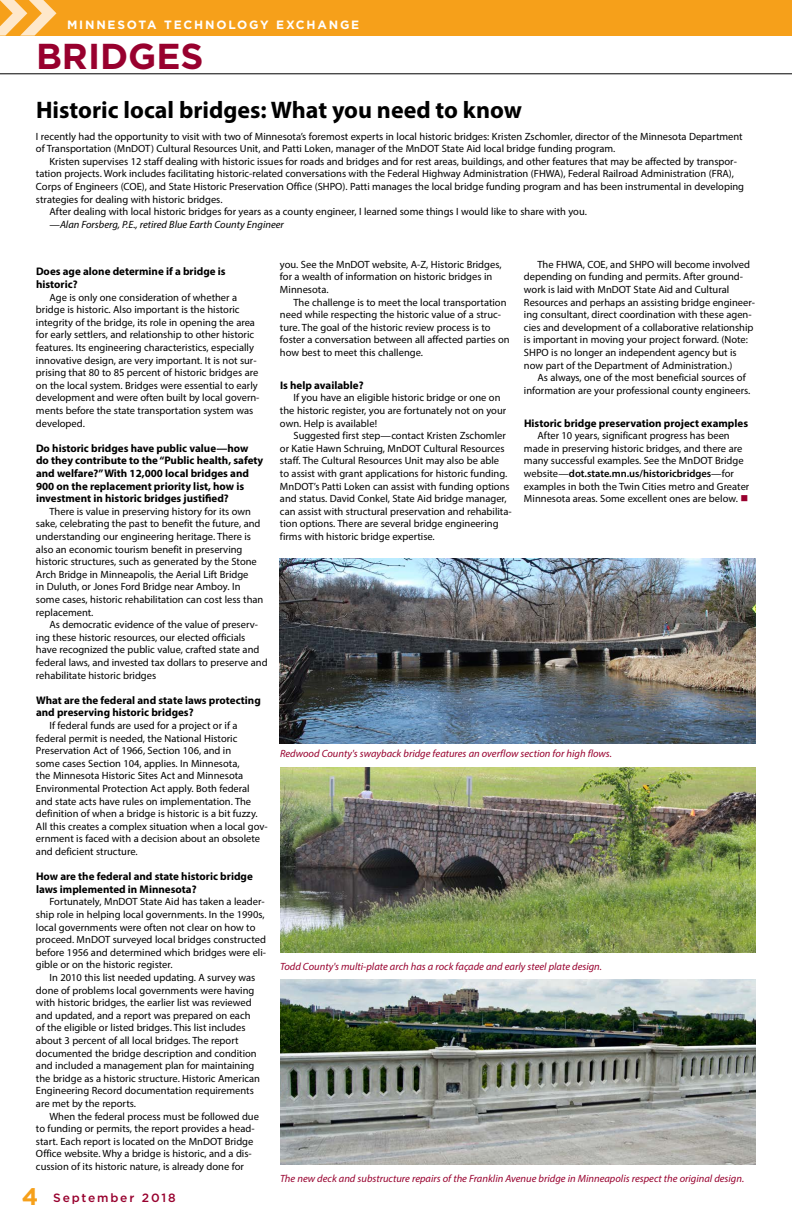
<style>
.page{position:relative;width:792px;height:1224px;background:#fff}
.page>*{position:absolute;margin:0;border:0;box-sizing:border-box;transform-origin:0 0}
.t1{font:700 36px "Gotham";color:#98002e}
.t2{font:700 24px "Myriad Pro";color:#000}
.t3{font:700 12px "Gotham";letter-spacing:.15em;color:#fff}
.t4{font:500 12px "Gotham";letter-spacing:.15em;color:#98002e}
.t5{font:700 11px/12.6px "Myriad Pro";color:#000}
.t6{font:10.5px/12.6px "Myriad Pro";color:#000}
.t7{font:italic 10.5px "Myriad Pro";color:#98002e}
.t8{font:italic 10.5px "Myriad Pro";color:#000}
.s1{font-weight:700;font-size:24px;color:#f6a01a}
.s2{font-weight:600}
.s3{color:#98002e}
</style>
<div class="page">
<div style="left:0;top:0;width:792px;height:36px;background:#f6a01a"></div>
<svg style="left:0;top:0;width:56px;height:36px"></svg>
<hr style="left:0;top:73px;width:792px;height:1px;background:#000">
<img style="left:280px;top:558px;width:475px;height:185px">
<img style="left:280px;top:768px;width:476px;height:185px">
<img style="left:280px;top:980px;width:476px;height:185px">
<p class="t3" style="left:67px;top:17px;width:294px">MINNESOTA TECHNOLOGY EXCHANGE</p>
<h1 class="t1" style="left:36px;top:33px;width:169px">BRIDGES</h1>
<h2 class="t2" style="left:36px;top:95px;width:488px">Historic local bridges: What you need to know</h2>
<p class="t6" style="left:36px;top:130px;width:708px">I recently had the opportunity to visit with two of Minnesota’s foremost experts in local historic bridges: Kristen Zschomler, director of the Minnesota Department of Transportation (MnDOT) Cultural Resources Unit, and Patti Loken, manager of the MnDOT State Aid local bridge funding program.</p>
<p class="t6" style="left:50px;top:155px;width:689px">Kristen supervises 12 staff dealing with historic issues for roads and bridges and for rest areas, buildings, and other features that may be affected by transpor-</p>
<p class="t6" style="left:36px;top:167px;width:699px">tation projects. Work includes facilitating historic-related conversations with the Federal Highway Administration (FHWA), Federal Railroad Administration (FRA),</p>
<p class="t6" style="left:36px;top:180px;width:710px">Corps of Engineers (COE), and State Historic Preservation Office (SHPO). Patti manages the local bridge funding program and has been instrumental in developing</p>
<p class="t6" style="left:36px;top:193px;width:188px">strategies for dealing with historic bridges.</p>
<p class="t6" style="left:50px;top:205px;width:539px">After dealing with local historic bridges for years as a county engineer, I learned some things I would like to share with you.</p>
<p class="t8" style="left:50px;top:218px;width:236px">—Alan Forsberg, P.E., retired Blue Earth County Engineer</p>
<p class="t5" style="left:36px;top:265px;width:191px">Does age alone determine if a bridge is historic?</p>
<p class="t6" style="left:36px;top:291px;width:225px;text-indent:14px">Age is only one consideration of whether a bridge is historic. Also important is the historic integrity of the bridge, its role in opening the area for early settlers, and relationship to other historic features. Its engineering characteristics, especially innovative design, are very important. It is not sur&shy;prising that 80 to 85 percent of historic bridges are on the local system. Bridges were essential to early development and were often built by local govern&shy;ments before the state transportation system was developed.</p>
<p class="t5" style="left:36px;top:441px;width:229px">Do historic bridges have public value—how do they contribute to the “Public health, safety and welfare?” With 12,000 local bridges and 900 on the replacement priority list, how is investment in historic bridges justified?</p>
<p class="t6" style="left:36px;top:505px;width:229px;text-indent:14px">There is value in preserving history for its own sake, celebrating the past to benefit the future, and understanding our engineering heritage. There is also an economic tourism benefit in preserving historic structures, such as generated by the Stone Arch Bridge in Minneapolis, the Aerial Lift Bridge<br>in Duluth, or Jones Ford Bridge near Amboy. In some cases, historic rehabilitation can cost less than replacement.</p>
<p class="t6" style="left:36px;top:618px;width:233px;text-indent:14px">As democratic evidence of the value of preserv&shy;ing these historic resources, our elected officials have recognized the public value, crafted state and federal laws, and invested tax dollars to preserve and rehabilitate historic bridges</p>
<p class="t5" style="left:36px;top:693px;width:226px">What are the federal and state laws protecting and preserving historic bridges?</p>
<p class="t6" style="left:36px;top:719px;width:233px;text-indent:14px">If federal funds are used for a project or if a federal permit is needed, the National Historic Preservation Act of 1966, Section 106, and in<br>some cases Section 104, applies. In Minnesota,<br>the Minnesota Historic Sites Act and Minnesota Environmental Protection Act apply. Both federal and state acts have rules on implementation. The definition of when a bridge is historic is a bit fuzzy.<br>All this creates a complex situation when a local gov&shy;ernment is faced with a decision about an obsolete and deficient structure.</p>
<p class="t5" style="left:36px;top:870px;width:218px">How are the federal and state historic bridge laws implemented in Minnesota?</p>
<p class="t6" style="left:36px;top:895px;width:232px;text-indent:14px">Fortunately, MnDOT State Aid has taken a leader&shy;ship role in helping local governments. In the 1990s, local governments were often not clear on how to proceed. MnDOT surveyed local bridges constructed before 1956 and determined which bridges were eli&shy;gible or on the historic register.</p>
<p class="t6" style="left:36px;top:971px;width:226px;text-indent:14px">In 2010 this list needed updating. A survey was done of problems local governments were having with historic bridges, the earlier list was reviewed and updated, and a report was prepared on each of the eligible or listed bridges. This list includes about 3 percent of all local bridges. The report documented the bridge description and condition and included a management plan for maintaining the bridge as a historic structure. Historic American Engineering Record documentation requirements are met by the reports.</p>
<p class="t6" style="left:36px;top:1110px;width:225px;text-indent:14px">When the federal process must be followed due to funding or permits, the report provides a head&shy;start. Each report is located on the MnDOT Bridge Office website. Why a bridge is historic, and a dis&shy;cussion of its historic nature, is already done for</p>
<p class="t4" style="left:22px;top:1190px;width:155px"><span class="s1">4</span> September 2018</p>
<p class="t6" style="left:280px;top:258px;width:223px">you. See the MnDOT website, A-Z, Historic Bridges, for a wealth of information on historic bridges in<br>Minnesota.</p>
<p class="t6" style="left:280px;top:296px;width:231px;text-indent:14px">The challenge is to meet the local transportation need while respecting the historic value of a struc&shy;ture. The goal of the historic review process is to foster a conversation between all affected parties on how best to meet this challenge.</p>
<p class="t5" style="left:280px;top:378px;width:85px">Is help available?</p>
<p class="t6" style="left:280px;top:391px;width:228px;text-indent:14px">If you have an eligible historic bridge or one on the historic register, you are fortunately not on your own. Help is available!</p>
<p class="t6" style="left:280px;top:429px;width:233px;text-indent:14px">Suggested first step—contact Kristen Zschomler or Katie Hawn Schruing, MnDOT Cultural Resources staff. The Cultural Resources Unit may also be able<br>to assist with grant applications for historic funding.<br>MnDOT’s Patti Loken can assist with funding options and status. David Conkel, State Aid bridge manager, can assist with structural preservation and rehabilita&shy;tion options. There are several bridge engineering firms with historic bridge expertise.</p>
<p class="t6" style="left:524px;top:258px;width:233px;text-indent:14px">The FHWA, COE, and SHPO will become involved depending on funding and permits. After ground&shy;work is laid with MnDOT State Aid and Cultural Resources and perhaps an assisting bridge engineer&shy;ing consultant, direct coordination with these agen&shy;cies and development of a collaborative relationship is important in moving your project forward. (Note:<br>SHPO is no longer an independent agency but is now part of the Department of Administration.)</p>
<p class="t6" style="left:524px;top:371px;width:228px;text-indent:14px">As always, one of the most beneficial sources of information are your professional county engineers.</p>
<p class="t5" style="left:524px;top:416px;width:226px">Historic bridge preservation project examples</p>
<p class="t6" style="left:524px;top:429px;width:227px;text-indent:14px">After 10 years, significant progress has been made in preserving historic bridges, and there are many successful examples. See the MnDOT Bridge website—<span class="s2">dot.state.mn.us/historicbridges</span>—for examples in both the Twin Cities metro and Greater Minnesota areas. Some excellent ones are below. <span class="s3">■</span></p>
<p class="t7" style="left:280px;top:747px;width:334px">Redwood County's swayback bridge features an overflow section for high flows.</p>
<p class="t7" style="left:280px;top:960px;width:324px">Todd County's multi-plate arch has a rock façade and early steel plate design.</p>
<p class="t7" style="left:280px;top:1172px;width:466px">The new deck and substructure repairs of the Franklin Avenue bridge in Minneapolis respect the original design.</p>
</div>
